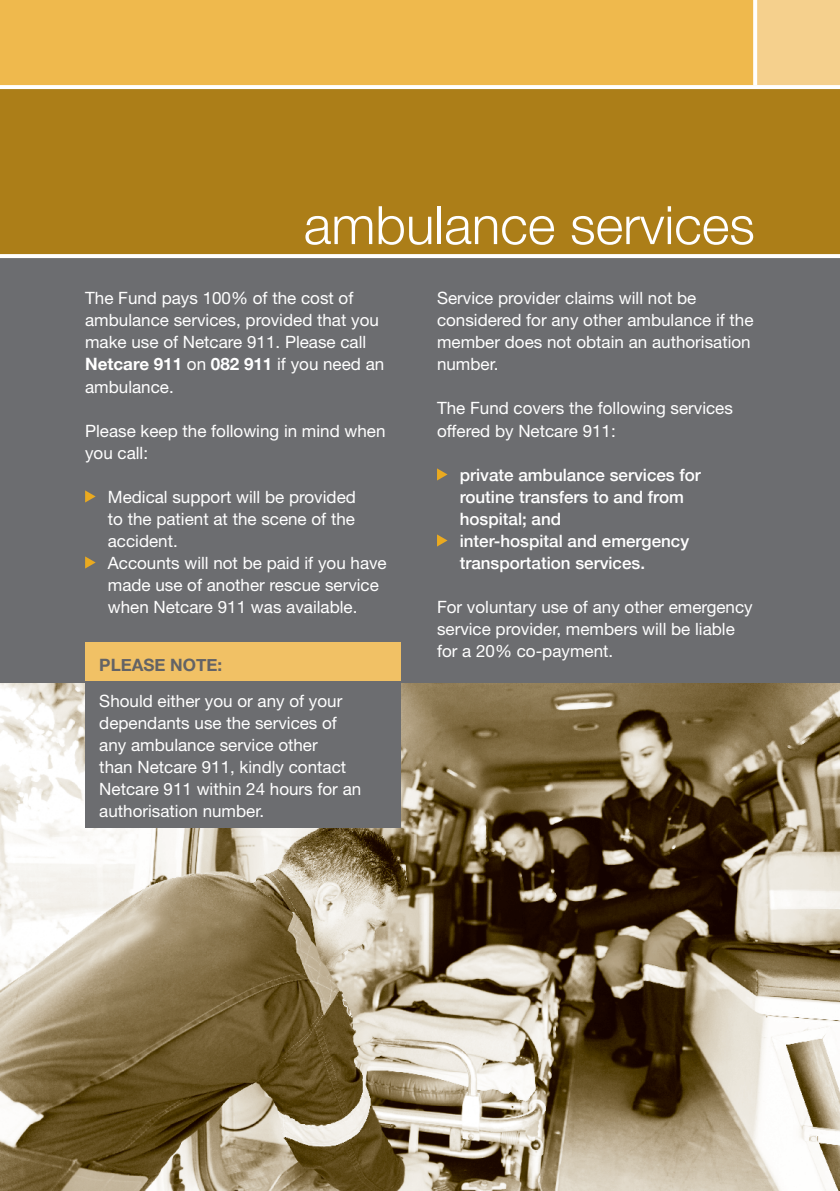
<style>
.page{position:relative;width:840px;height:1191px;background:#fff}
.page>*{position:absolute;margin:0;border:0;box-sizing:border-box;transform-origin:0 0}
.t1{font:300 53px "Helvetica Neue";color:#fff}
.t2{font:17px/22px "Helvetica Neue";color:#fff}
.t3{font:500 17px/22px "Helvetica Neue";color:#fff}
.t4{font:700 17px "Helvetica Neue";color:#636366}
.s1{font-weight:700}
</style>
<div class="page">
<div style="left:0;top:251px;width:839px;height:940px;background:#6c6d70"></div>
<img style="left:0;top:683px;width:839px;height:508px">
<div style="left:0;top:0;width:839px;height:255px;background:#ac7e18"></div>
<div style="left:0;top:0;width:754px;height:85px;background:#efb94d"></div>
<div style="left:754px;top:0;width:85px;height:85px;background:#f5d08d"></div>
<svg style="left:753px;top:0;width:3px;height:85px"></svg>
<hr style="left:0;top:85px;width:839px;height:4px;background:#fff">
<svg style="left:85px;top:490px;width:11px;height:12px"></svg>
<svg style="left:85px;top:556px;width:11px;height:12px"></svg>
<div style="left:85px;top:642px;width:316px;height:40px;background:#f1c165"></div>
<div style="left:85px;top:682px;width:316px;height:146px;background:#6c6d70"></div>
<svg style="left:437px;top:468px;width:10px;height:12px"></svg>
<svg style="left:437px;top:534px;width:10px;height:12px"></svg>
<svg style="left:0;top:254px;width:839px;height:4px;background:#fdfcfa"></svg>
<h1 class="t1" style="left:303px;top:182px;width:452px">ambulance services</h1>
<p class="t2" style="left:85px;top:287px;width:300px">The Fund pays 100% of the cost of ambulance services, provided that you make use of Netcare 911. Please call<br><span class="s1">Netcare 911</span> on <span class="s1">082 911</span> if you need an ambulance.</p>
<p class="t2" style="left:85px;top:419px;width:302px">Please keep the following in mind when you call:</p>
<p class="t2" style="left:108px;top:485px;width:280px">Medical support will be provided<br>to the patient at the scene of the accident.<br>Accounts will not be paid if you have made use of another rescue service when Netcare 911 was available.</p>
<p class="t4" style="left:99px;top:651px;width:124px">PLEASE NOTE:</p>
<p class="t2" style="left:99px;top:689px;width:263px">Should either you or any of your dependants use the services of any ambulance service other<br>than Netcare 911, kindly contact<br>Netcare 911 within 24 hours for an authorisation number.</p>
<p class="t2" style="left:437px;top:287px;width:318px">Service provider claims will not be considered for any other ambulance if the member does not obtain an authorisation number.</p>
<p class="t2" style="left:437px;top:397px;width:297px">The Fund covers the following services offered by Netcare 911:</p>
<p class="t3" style="left:459px;top:462px;width:242px">private ambulance services for routine transfers to and from hospital; and<br>inter-hospital and emergency transportation services.</p>
<p class="t2" style="left:437px;top:595px;width:317px">For voluntary use of any other emergency service provider, members will be liable for a 20% co-payment.</p>
</div>
